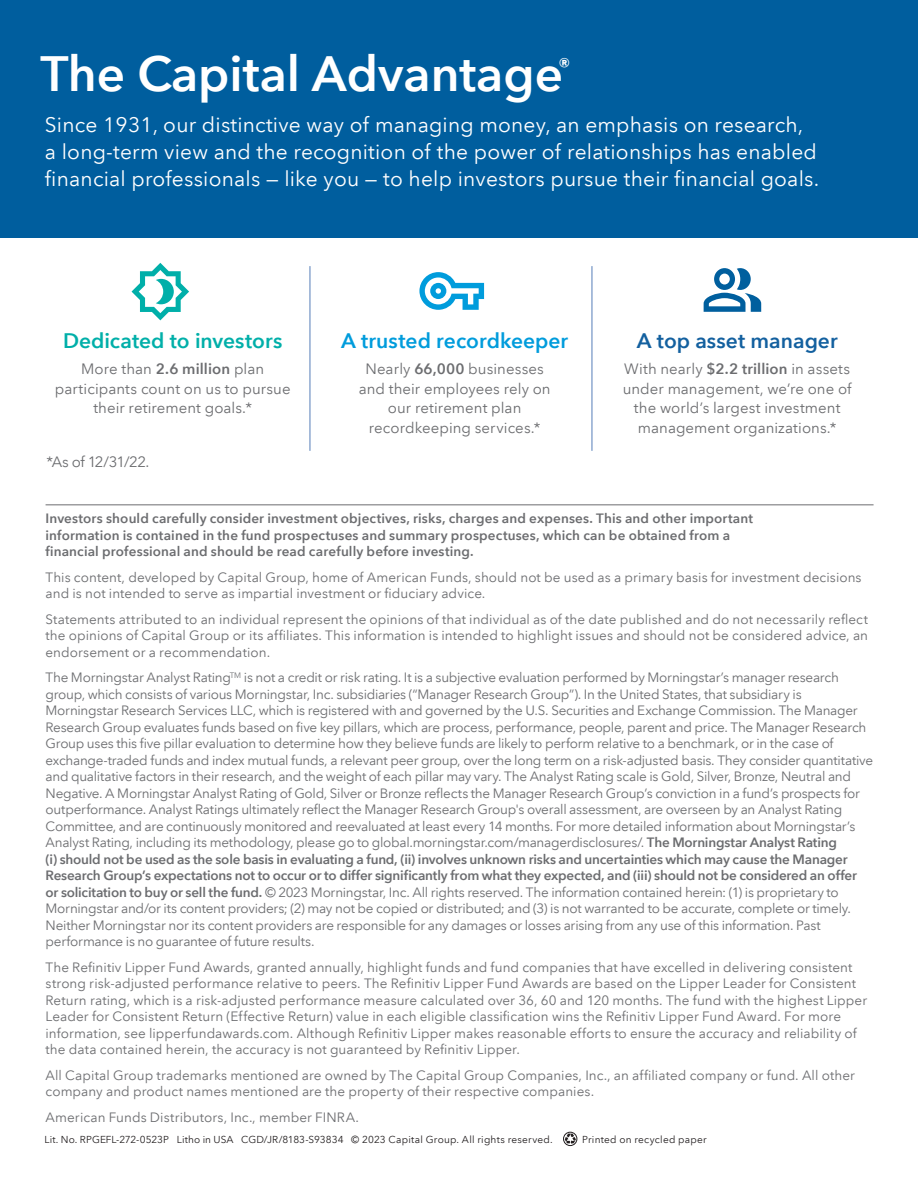
<style>
.page{position:relative;width:918px;height:1188px;background:#fff}
.page>*{position:absolute;margin:0;border:0;box-sizing:border-box;transform-origin:0 0}
.VP-Headline-30pt_30p{font:600 49.5px "Avenir Next LT Com";color:#fff}
.VP-Summary-14pt_16pt{font:21px/27px "Avenir Next LT Com";letter-spacing:.01em;color:#fff}
.VP-Header-14pt_16pt{font:600 21px "Avenir Next LT Com";color:#00afa9}
.VP-Header-14pt_16pt-2{font:600 21px "Avenir Next LT Com";color:#009cdc}
.VP-Header-14pt_16pt-3{font:600 21px "Avenir Next LT Com";color:#13609f}
.VP-Headline-30pt_30p-2{font:600 21px "Avenir Next LT Com";color:#fff}
.VP-Body_copy-10pt_14{font:15px/19.5px "Avenir Next LT Com";letter-spacing:.005em;color:#6c6d70;text-align:center}
.Body_Text_-_9_12_Reg{font:15px "Avenir Next LT Com";letter-spacing:-.03em;color:#6c6d70}
.Body_Text_-_9_12_Reg-2{font:13.5px/16.5px "Avenir Next LT Com";letter-spacing:-.015em;color:#6c6d70;text-align:justify}
.Body_Text_-_9_12_Reg-3{font:13.5px/16.5px "Avenir Next LT Com";letter-spacing:.005em;color:#6c6d70}
.Body_Text_-_9_12_Reg-4{font:600 13.5px/16.5px "Avenir Next LT Com";letter-spacing:.01em;color:#6c6d70}
.t1{font:10.05px "Avenir Next LT Com";letter-spacing:.015em;color:#231f20}
.s1{font-weight:600}
</style>
<div class="page">
<svg style="left:565px;top:1134px;width:11px;height:10px"></svg>
<div style="left:563px;top:1132px;width:14px;height:14px;border:1px solid #231f20;border-radius:50%"></div>
<hr style="left:46px;top:504px;width:828px;height:1px;background:#6c6d70">
<div style="left:0;top:0;width:918px;height:238px;background:#005e9e"></div>
<hr style="left:309px;top:266px;width:2px;height:97px;background:#8ea9d0">
<hr style="left:591px;top:266px;width:2px;height:97px;background:#8ea9d0">
<hr style="left:309px;top:363px;width:2px;height:88px;background:#8ea9d0">
<hr style="left:591px;top:363px;width:2px;height:88px;background:#8ea9d0">
<svg style="left:132px;top:263px;width:57px;height:57px"></svg>
<svg style="left:419px;top:272px;width:65px;height:38px"></svg>
<svg style="left:704px;top:268px;width:57px;height:44px"></svg>
<p class="VP-Headline-30pt_30p" style="left:41px;top:44px;width:524px">The Capital Advantage</p>
<p class="VP-Headline-30pt_30p-2" style="left:558px;top:53px;width:14px">®</p>
<p class="VP-Summary-14pt_16pt" style="left:45px;top:111px;width:776px">Since 1931, our distinctive way of managing money, an emphasis on research, a long-term view and the recognition of the power of relationships has enabled financial professionals — like you — to help investors pursue their financial goals.</p>
<p class="VP-Header-14pt_16pt" style="left:63px;top:328px;width:221px">Dedicated to investors</p>
<p class="VP-Header-14pt_16pt-2" style="left:341px;top:328px;width:229px">A trusted recordkeeper</p>
<p class="VP-Header-14pt_16pt-3" style="left:637px;top:328px;width:202px">A top asset manager</p>
<p class="VP-Body_copy-10pt_14" style="left:55px;top:359px;width:237px">More than <span class="s1">2.6 million</span> plan participants count on us to pursue their retirement goals.*</p>
<p class="VP-Body_copy-10pt_14" style="left:359px;top:359px;width:193px">Nearly <span class="s1">66,000</span> businesses and their employees rely on our retirement plan recordkeeping services.*</p>
<p class="VP-Body_copy-10pt_14" style="left:623px;top:359px;width:230px">With nearly <span class="s1">$2.2 trillion</span> in assets under management, we’re one of the world’s largest investment management organizations.*</p>
<p class="Body_Text_-_9_12_Reg" style="left:46px;top:453px;width:105px">*As of 12/31/22.</p>
<p class="Body_Text_-_9_12_Reg-4" style="left:46px;top:510px;width:709px">Investors should carefully consider investment objectives, risks, charges and expenses. This and other important information is contained in the fund prospectuses and summary prospectuses, which can be obtained from a financial professional and should be read carefully before investing.</p>
<p class="Body_Text_-_9_12_Reg-3" style="left:46px;top:569px;width:818px">This content, developed by Capital Group, home of American Funds, should not be used as a primary basis for investment decisions and is not intended to serve as impartial investment or fiduciary advice.</p>
<p class="Body_Text_-_9_12_Reg-2" style="left:46px;top:611px;width:824px">Statements attributed to an individual represent the opinions of that individual as of the date published and do not necessarily reflect the opinions of Capital Group or its affiliates. This information is intended to highlight issues and should not be considered advice, an endorsement or a recommendation.</p>
<p class="Body_Text_-_9_12_Reg-2" style="left:46px;top:669px;width:829px;text-align:left">The Morningstar Analyst Rating<sup>TM</sup> is not a credit or risk rating. It is a subjective evaluation performed by Morningstar’s manager research group, which consists of various Morningstar, Inc. subsidiaries (“Manager Research Group”). In the United States, that subsidiary is Morningstar Research Services LLC, which is registered with and governed by the U.S. Securities and Exchange Commission. The Manager Research Group evaluates funds based on five key pillars, which are process, performance, people, parent and price. The Manager Research Group uses this five pillar evaluation to determine how they believe funds are likely to perform relative to a benchmark, or in the case of exchange-traded funds and index mutual funds, a relevant peer group, over the long term on a risk-adjusted basis. They consider quantitative and qualitative factors in their research, and the weight of each pillar may vary. The Analyst Rating scale is Gold, Silver, Bronze, Neutral and Negative. A Morningstar Analyst Rating of Gold, Silver or Bronze reflects the Manager Research Group’s conviction in a fund’s prospects for outperformance. Analyst Ratings ultimately reflect the Manager Research Group's overall assessment, are overseen by an Analyst Rating Committee, and are continuously monitored and reevaluated at least every 14 months. For more detailed information about Morningstar’s Analyst Rating, including its methodology, please go to global.morningstar.com/managerdisclosures/. <span class="s1">The Morningstar Analyst Rating<br>(i) should not be used as the sole basis in evaluating a fund, (ii) involves unknown risks and uncertainties which may cause the Manager Research Group’s expectations not to occur or to differ significantly from what they expected, and (iii) should not be considered an offer or solicitation to buy or sell the fund.</span> © 2023 Morningstar, Inc. All rights reserved. The information contained herein: (1) is proprietary to Morningstar and/or its content providers; (2) may not be copied or distributed; and (3) is not warranted to be accurate, complete or timely.<br>Neither Morningstar nor its content providers are responsible for any damages or losses arising from any use of this information. Past performance is no guarantee of future results.</p>
<p class="Body_Text_-_9_12_Reg-3" style="left:46px;top:959px;width:823px">The Refinitiv Lipper Fund Awards, granted annually, highlight funds and fund companies that have excelled in delivering consistent strong risk-adjusted performance relative to peers. The Refinitiv Lipper Fund Awards are based on the Lipper Leader for Consistent Return rating, which is a risk-adjusted performance measure calculated over 36, 60 and 120 months. The fund with the highest Lipper Leader for Consistent Return (Effective Return) value in each eligible classification wins the Refinitiv Lipper Fund Award. For more information, see lipperfundawards.com. Although Refinitiv Lipper makes reasonable efforts to ensure the accuracy and reliability of the data contained herein, the accuracy is not guaranteed by Refinitiv Lipper.</p>
<p class="Body_Text_-_9_12_Reg-3" style="left:46px;top:1067px;width:811px">All Capital Group trademarks mentioned are owned by The Capital Group Companies, Inc., an affiliated company or fund. All other company and product names mentioned are the property of their respective companies.</p>
<p class="Body_Text_-_9_12_Reg-3" style="left:46px;top:1109px;width:315px">American Funds Distributors, Inc., member FINRA.</p>
<p class="t1" style="left:44px;top:1134px;width:510px">Lit. No. RPGEFL-272-0523P Litho in USA CGD/JR/8183-S93834 © 2023 Capital Group. All rights reserved.</p>
<p class="t1" style="left:582px;top:1134px;width:126px">Printed on recycled paper</p>
</div>
